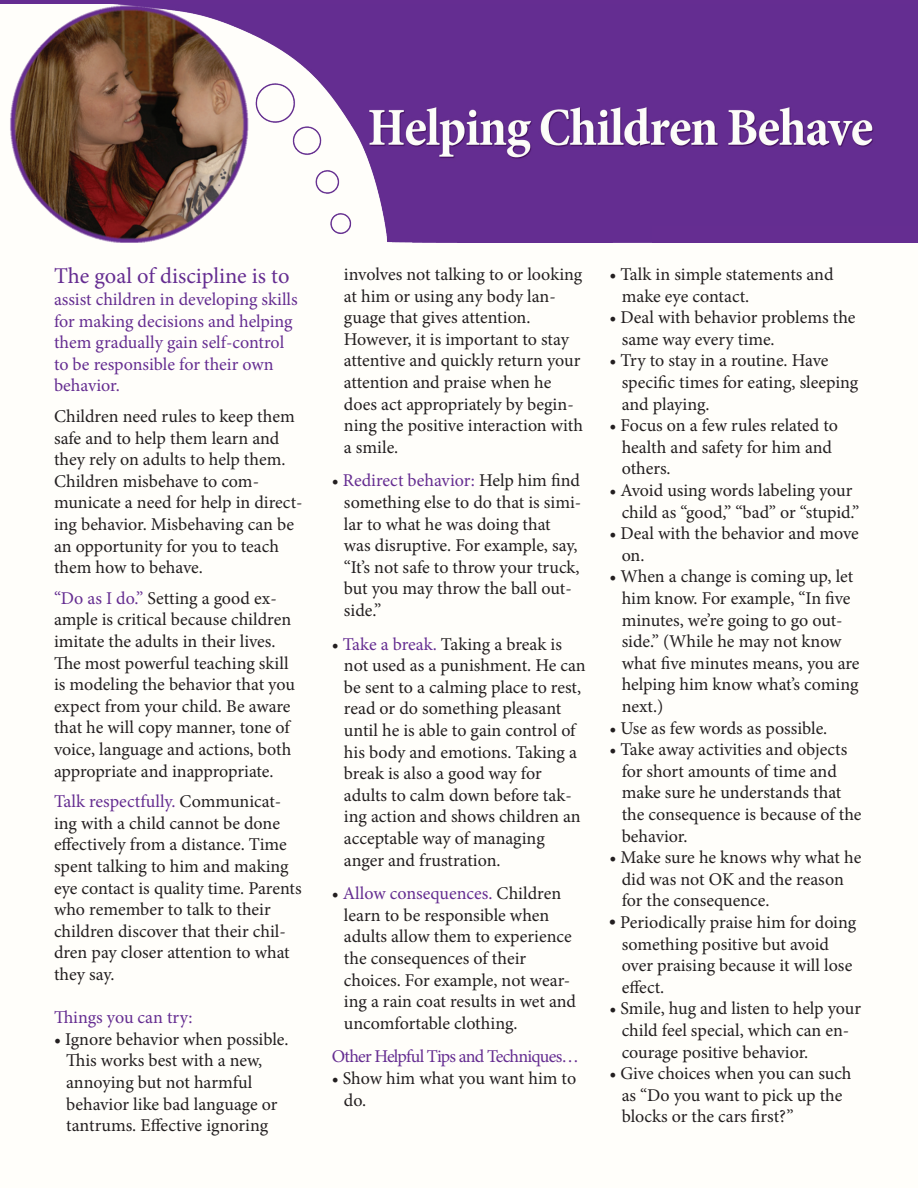
<style>
.page{position:relative;width:918px;height:1188px;background:#fffefa}
.page>*{position:absolute;margin:0;border:0;box-sizing:border-box;transform-origin:0 0}
.t1{font:22.5px "Minion Pro";letter-spacing:-.005em;color:#652d91}
.t2{font:18px/21.6px "Minion Pro";letter-spacing:-.005em;color:#231f20}
.t3{font:18px/21.6px "Minion Pro";letter-spacing:-.005em;color:#652d91}
.t4{font:18px "Minion Pro";letter-spacing:-.04em;color:#652d91}
.s1{color:#652d91}
.s2{color:#231f20}
.s3{font-family:"Times"}
</style>
<div class="page">
<img style="left:0;top:3px;width:918px;height:240px">
<hr style="left:0;top:0;width:918px;height:3px;background:#652d91">
<div style="left:653px;top:226px;width:265px;height:17px;background:#652d91"></div>
<p class="t1" style="left:54px;top:261px;width:237px">The goal of discipline is to</p>
<p class="t3" style="left:54px;top:288px;width:245px">assist children in developing skills for making decisions and helping them gradually gain self-control to be responsible for their own behavior.</p>
<p class="t2" style="left:54px;top:405px;width:242px">Children need rules to keep them safe and to help them learn and they rely on adults to help them.<br>Children misbehave to com-</p>
<p class="t2" style="left:54px;top:492px;width:250px">municate a need for help in direct&shy;ing behavior. Misbehaving can be an opportunity for you to teach them how to behave.</p>
<p class="t2" style="left:54px;top:587px;width:242px"><span class="s1">“Do as I do.”</span> Setting a good ex&shy;ample is critical because children imitate the adults in their lives.<br>The most powerful teaching skill is modeling the behavior that you expect from your child. Be aware that he will copy manner, tone of voice, language and actions, both appropriate and inappropriate.</p>
<p class="t2" style="left:54px;top:791px;width:249px"><span class="s1">Talk respectfully.</span> Communicat&shy;ing with a child cannot be done effectively from a distance. Time spent talking to him and making eye contact is quality time. Parents who remember to talk to their children discover that their chil&shy;dren pay closer attention to what they say.</p>
<p class="t3" style="left:54px;top:1007px;width:140px">Things you can try:</p>
<p class="t2" style="left:54px;top:1028px;width:236px">• Ignore behavior when possible.</p>
<p class="t2" style="left:66px;top:1050px;width:198px">This works best with a new,</p>
<p class="t2" style="left:66px;top:1071px;width:188px">annoying but not harmful</p>
<p class="t2" style="left:66px;top:1093px;width:213px">behavior like bad language or</p>
<p class="t2" style="left:66px;top:1115px;width:203px">tantrums. Effective ignoring</p>
<p class="t2" style="left:344px;top:264px;width:240px">involves not talking to or looking</p>
<p class="t2" style="left:344px;top:285px;width:213px">at him or using any body lan-</p>
<p class="t2" style="left:344px;top:307px;width:188px">guage that gives attention.</p>
<p class="t2" style="left:344px;top:328px;width:227px">However, it is important to stay</p>
<p class="t2" style="left:344px;top:350px;width:238px">attentive and quickly return your</p>
<p class="t2" style="left:344px;top:372px;width:209px">attention and praise when he</p>
<p class="t2" style="left:344px;top:393px;width:231px">does act appropriately by begin-</p>
<p class="t2" style="left:344px;top:415px;width:241px">ning the positive interaction with</p>
<p class="t2" style="left:344px;top:436px;width:56px">a smile.</p>
<p class="t3" style="left:332px;top:470px;width:250px"><span class="s2">•</span> Redirect behavior: <span class="s2">Help him find</span></p>
<p class="t2" style="left:344px;top:492px;width:239px">something else to do that is simi-</p>
<p class="t2" style="left:344px;top:513px;width:208px">lar to what he was doing that</p>
<p class="t2" style="left:344px;top:535px;width:235px">was disruptive. For example, say,</p>
<p class="t2" style="left:344px;top:556px;width:237px">“It’s not safe to throw your truck,</p>
<p class="t2" style="left:344px;top:578px;width:229px">but you may throw the ball out-</p>
<p class="t2" style="left:344px;top:600px;width:39px">side.”</p>
<p class="t2" style="left:332px;top:633px;width:232px">• <span class="s1">Take a break.</span> Taking a break is</p>
<p class="t2" style="left:344px;top:655px;width:243px">not used as a punishment. He can</p>
<p class="t2" style="left:344px;top:676px;width:239px">be sent to a calming place to rest,</p>
<p class="t2" style="left:344px;top:698px;width:219px">read or do something pleasant</p>
<p class="t2" style="left:344px;top:720px;width:233px">until he is able to gain control of</p>
<p class="t2" style="left:344px;top:741px;width:235px">his body and emotions. Taking a</p>
<p class="t2" style="left:344px;top:763px;width:199px">break is also a good way for</p>
<p class="t2" style="left:344px;top:784px;width:229px">adults to calm down before tak-</p>
<p class="t2" style="left:344px;top:806px;width:238px">ing action and shows children an</p>
<p class="t2" style="left:344px;top:828px;width:202px">acceptable way of managing</p>
<p class="t2" style="left:344px;top:849px;width:158px">anger and frustration.</p>
<p class="t3" style="left:332px;top:883px;width:231px"><span class="s2">•</span> Allow consequences. <span class="s2">Children</span></p>
<p class="t2" style="left:344px;top:904px;width:207px">learn to be responsible when</p>
<p class="t2" style="left:344px;top:926px;width:229px">adults allow them to experience</p>
<p class="t2" style="left:344px;top:948px;width:184px">the consequences of their</p>
<p class="t2" style="left:344px;top:969px;width:228px">choices. For example, not wear-</p>
<p class="t2" style="left:344px;top:991px;width:234px">ing a rain coat results in wet and</p>
<p class="t2" style="left:344px;top:1012px;width:175px">uncomfortable clothing.</p>
<p class="t4" style="left:332px;top:1045px;width:249px">Other Helpful Tips and Techniques…</p>
<p class="t2" style="left:332px;top:1068px;width:246px">• Show him what you want him to</p>
<p class="t2" style="left:344px;top:1089px;width:24px">do.</p>
<p class="t2" style="left:609px;top:264px;width:226px">• Talk in simple statements and</p>
<p class="t2" style="left:622px;top:285px;width:129px">make eye contact.</p>
<p class="t2" style="left:609px;top:307px;width:248px">• Deal with behavior problems the</p>
<p class="t2" style="left:622px;top:328px;width:155px">same way every time.</p>
<p class="t2" style="left:609px;top:350px;width:221px">• Try to stay in a routine. Have</p>
<p class="t2" style="left:622px;top:372px;width:238px">specific times for eating, sleeping</p>
<p class="t2" style="left:622px;top:393px;width:90px">and playing.</p>
<p class="t2" style="left:609px;top:415px;width:230px">• Focus on a few rules related to</p>
<p class="t2" style="left:622px;top:436px;width:212px">health and safety for him and</p>
<p class="t2" style="left:622px;top:458px;width:51px">others.</p>
<p class="t2" style="left:609px;top:480px;width:244px">• Avoid using words labeling your</p>
<p class="t2" style="left:622px;top:501px;width:239px">child as “good,” “bad” or “stupid.”</p>
<p class="t2" style="left:609px;top:523px;width:251px">• Deal with the behavior and move</p>
<p class="t2" style="left:622px;top:544px;width:24px">on.</p>
<p class="t2" style="left:609px;top:566px;width:245px">• When a change is coming up, let</p>
<p class="t2" style="left:622px;top:588px;width:230px">him know. For example, “In five</p>
<p class="t2" style="left:622px;top:609px;width:222px">minutes, we’re going to go out-</p>
<p class="t2" style="left:622px;top:631px;width:221px">side.” (While he may not know</p>
<p class="t2" style="left:622px;top:652px;width:239px">what five minutes means, you are</p>
<p class="t2" style="left:622px;top:674px;width:238px">helping him know what’s coming</p>
<p class="t2" style="left:622px;top:696px;width:43px">next.)</p>
<p class="t2" style="left:609px;top:717px;width:219px">• Use as few words as possible.</p>
<p class="t2" style="left:609px;top:739px;width:239px">• Take away activities and objects</p>
<p class="t2" style="left:622px;top:760px;width:217px">for short amounts of time and</p>
<p class="t2" style="left:622px;top:782px;width:221px">make sure he understands that</p>
<p class="t2" style="left:622px;top:804px;width:241px">the consequence is because of the</p>
<p class="t2" style="left:622px;top:825px;width:67px">behavior.</p>
<p class="t2" style="left:609px;top:847px;width:253px">• Make sure he knows why what he</p>
<p class="t2" style="left:622px;top:868px;width:224px">did was not OK and the reason</p>
<p class="t2" style="left:622px;top:890px;width:149px">for the consequence.</p>
<p class="t2" style="left:609px;top:912px;width:248px"><span class="s3">•</span> Periodically praise him for doing</p>
<p class="t2" style="left:622px;top:933px;width:209px">something positive but avoid</p>
<p class="t2" style="left:622px;top:955px;width:232px">over praising because it will lose</p>
<p class="t2" style="left:622px;top:976px;width:44px">effect.</p>
<p class="t2" style="left:609px;top:998px;width:253px">• Smile, hug and listen to help your</p>
<p class="t2" style="left:622px;top:1020px;width:229px">child feel special, which can en-</p>
<p class="t2" style="left:622px;top:1041px;width:188px">courage positive behavior.</p>
<p class="t2" style="left:609px;top:1063px;width:244px">• Give choices when you can such</p>
<p class="t2" style="left:622px;top:1084px;width:222px">as “Do you want to pick up the</p>
<p class="t2" style="left:622px;top:1106px;width:173px">blocks or the cars first?”</p>
</div>
